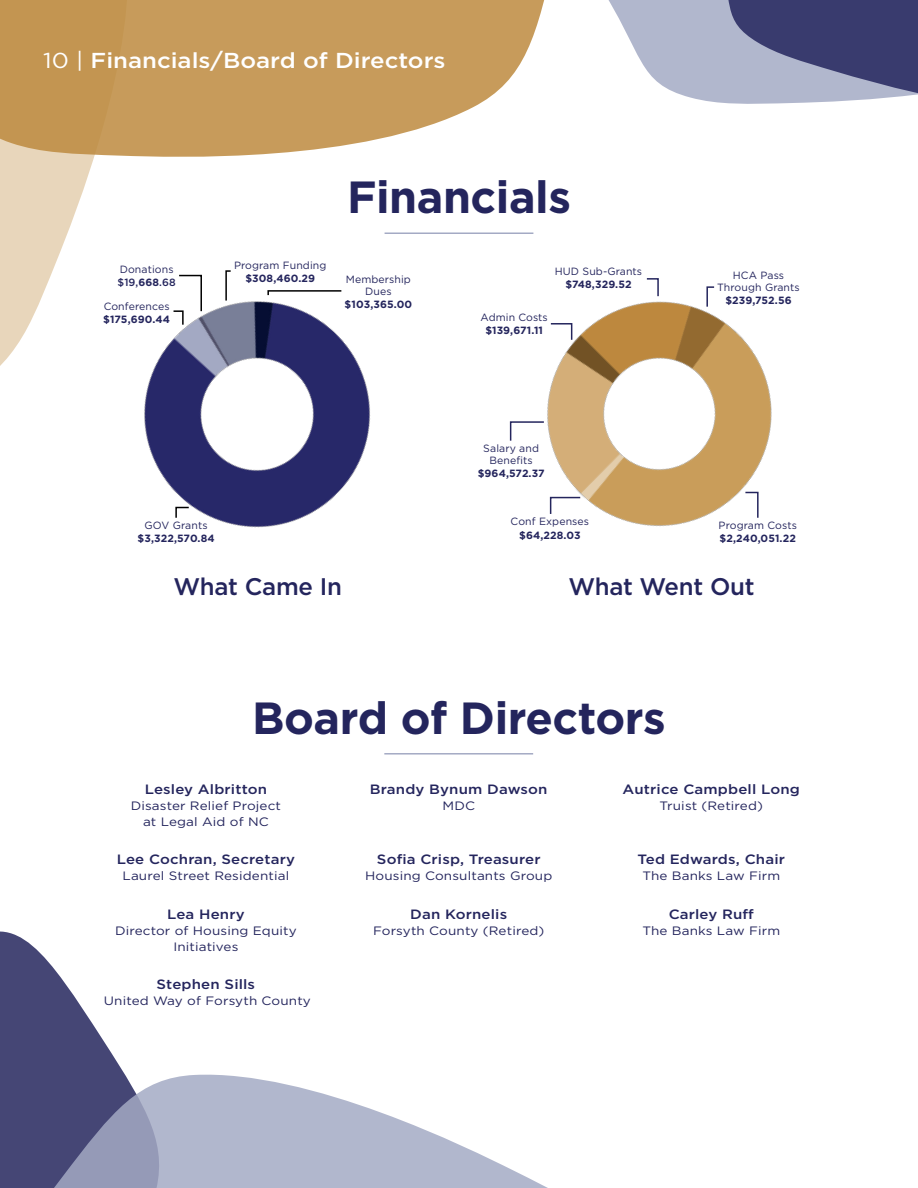
<style>
.page{position:relative;width:918px;height:1188px;background:#fff}
.page>*{position:absolute;margin:0;border:0;box-sizing:border-box;transform-origin:0 0}
.Page_Headings{font:700 45px "Gotham";letter-spacing:-.01em;color:#24255d}
.Page_Headings-2{font:500 24px "Gotham";letter-spacing:-.01em;color:#24255d}
.Page_Numbers{font:500 21.6px "Gotham";color:#fff;scale:1.11 1}
.Board_of_Directors__Name{font:500 13.5px "Gotham";letter-spacing:.01em;color:#24255d;scale:1.11 1}
.Board_of_Directors__Company{font:12.15px/16.2px "Gotham";letter-spacing:.01em;color:#24255d;text-align:center;scale:1.11 1}
.Body{font:10.5px/12px "Gotham";letter-spacing:.01em;color:#24255d;text-align:center}
.Body-2{font:700 10.5px "Gotham";letter-spacing:.01em;color:#24255d}
.Body-3{font:500 10.5px "Gotham";color:#24255d}
.s1{font-weight:400}
.s2{font-weight:700}
</style>
<div class="page">
<svg style="left:0;top:931px;width:122px;height:138px;fill:#454675"></svg>
<svg style="left:0;top:1069px;width:548px;height:119px;fill:#b1b7cd"></svg>
<svg style="left:608px;top:0;width:310px;height:104px;background:#8d91af"></svg>
<svg style="left:0;top:164px;width:92px;height:202px;fill:#e8d6bb"></svg>
<svg style="left:0;top:0;width:545px;height:164px;background:#cfa973"></svg>
<img style="left:547px;top:301px;width:225px;height:225px">
<img style="left:144px;top:301px;width:227px;height:227px">
<svg style="left:744px;top:491px;width:15px;height:28px"></svg>
<svg style="left:549px;top:496px;width:33px;height:19px"></svg>
<svg style="left:509px;top:421px;width:35px;height:20px"></svg>
<svg style="left:549px;top:322px;width:24px;height:19px"></svg>
<svg style="left:646px;top:278px;width:13px;height:19px"></svg>
<svg style="left:706px;top:286px;width:10px;height:22px"></svg>
<svg style="left:267px;top:290px;width:75px;height:6px"></svg>
<svg style="left:225px;top:270px;width:7px;height:32px"></svg>
<svg style="left:172px;top:274px;width:31px;height:52px"></svg>
<svg style="left:175px;top:506px;width:15px;height:13px"></svg>
<hr style="left:385px;top:232px;width:148px;height:2px;background:#a4aac4">
<hr style="left:384px;top:753px;width:149px;height:2px;background:#a4aac4">
<p class="Page_Numbers" style="left:43px;top:46px;width:364px"><span class="s1">10 |</span> Financials/Board of Directors</p>
<p class="Body" style="left:120px;top:263px;width:55px">Donations</p>
<p class="Body-3" style="left:118px;top:276px;width:60px">$19,<span class="s2">668</span>.68</p>
<p class="Body" style="left:104px;top:300px;width:67px">Conferences</p>
<p class="Body-2" style="left:103px;top:312px;width:68px">$175,690.44</p>
<p class="Page_Headings" style="left:347px;top:167px;width:225px">Financials</p>
<p class="Body" style="left:234px;top:259px;width:94px">Program Funding</p>
<p class="Body-2" style="left:245px;top:271px;width:71px">$308,460.29</p>
<p class="Body" style="left:346px;top:273px;width:67px">Membership<br>Dues</p>
<p class="Body-2" style="left:345px;top:297px;width:69px">$103,365.00</p>
<p class="Body" style="left:555px;top:265px;width:89px">HUD Sub-Grants</p>
<p class="Body-2" style="left:565px;top:277px;width:68px">$748,329.52</p>
<p class="Body" style="left:481px;top:311px;width:69px">Admin Costs</p>
<p class="Body-2" style="left:485px;top:324px;width:59px">$139,671.11</p>
<p class="Body" style="left:145px;top:519px;width:64px">GOV Grants</p>
<p class="Body-2" style="left:138px;top:532px;width:79px">$3,322,570.84</p>
<p class="Body" style="left:483px;top:442px;width:57px">Salary and<br>Benefits</p>
<p class="Body-2" style="left:478px;top:467px;width:68px">$964,572.37</p>
<p class="Body" style="left:511px;top:515px;width:80px">Conf Expenses</p>
<p class="Body-2" style="left:519px;top:528px;width:63px">$64,228.03</p>
<p class="Body" style="left:717px;top:269px;width:84px">HCA Pass<br>Through Grants</p>
<p class="Body-2" style="left:725px;top:294px;width:68px">$239,752.56</p>
<p class="Body" style="left:719px;top:519px;width:80px">Program Costs</p>
<p class="Body-2" style="left:720px;top:532px;width:78px">$2,240,051.22</p>
<p class="Page_Headings-2" style="left:173px;top:571px;width:170px">What Came In</p>
<p class="Page_Headings-2" style="left:568px;top:571px;width:188px">What Went Out</p>
<p class="Page_Headings" style="left:252px;top:688px;width:415px">Board of Directors</p>
<p class="Board_of_Directors__Name" style="left:145px;top:780px;width:112px">Lesley Albritton</p>
<p class="Board_of_Directors__Company" style="left:131px;top:797px;width:137px">Disaster Relief Project at Legal Aid of NC</p>
<p class="Board_of_Directors__Name" style="left:117px;top:851px;width:162px">Lee Cochran, Secretary</p>
<p class="Board_of_Directors__Company" style="left:123px;top:868px;width:152px">Laurel Street Residential</p>
<p class="Board_of_Directors__Name" style="left:167px;top:905px;width:71px">Lea Henry</p>
<p class="Board_of_Directors__Company" style="left:115px;top:922px;width:165px">Director of Housing Equity<br>Initiatives</p>
<p class="Board_of_Directors__Name" style="left:157px;top:976px;width:90px">Stephen Sills</p>
<p class="Board_of_Directors__Company" style="left:104px;top:993px;width:188px">United Way of Forsyth County</p>
<p class="Board_of_Directors__Name" style="left:370px;top:780px;width:161px">Brandy Bynum Dawson</p>
<p class="Board_of_Directors__Company" style="left:442px;top:797px;width:31px">MDC</p>
<p class="Board_of_Directors__Name" style="left:377px;top:851px;width:149px">Sofia Crisp, Treasurer</p>
<p class="Board_of_Directors__Company" style="left:365px;top:868px;width:170px">Housing Consultants Group</p>
<p class="Board_of_Directors__Name" style="left:410px;top:905px;width:89px">Dan Kornelis</p>
<p class="Board_of_Directors__Company" style="left:373px;top:922px;width:156px">Forsyth County (Retired)</p>
<p class="Board_of_Directors__Name" style="left:623px;top:780px;width:161px">Autrice Campbell Long</p>
<p class="Board_of_Directors__Company" style="left:660px;top:797px;width:95px">Truist (Retired)</p>
<p class="Board_of_Directors__Name" style="left:638px;top:851px;width:134px">Ted Edwards, Chair</p>
<p class="Board_of_Directors__Company" style="left:642px;top:868px;width:126px">The Banks Law Firm</p>
<p class="Board_of_Directors__Name" style="left:669px;top:905px;width:78px">Carley Ruff</p>
<p class="Board_of_Directors__Company" style="left:642px;top:922px;width:126px">The Banks Law Firm</p>
</div>
